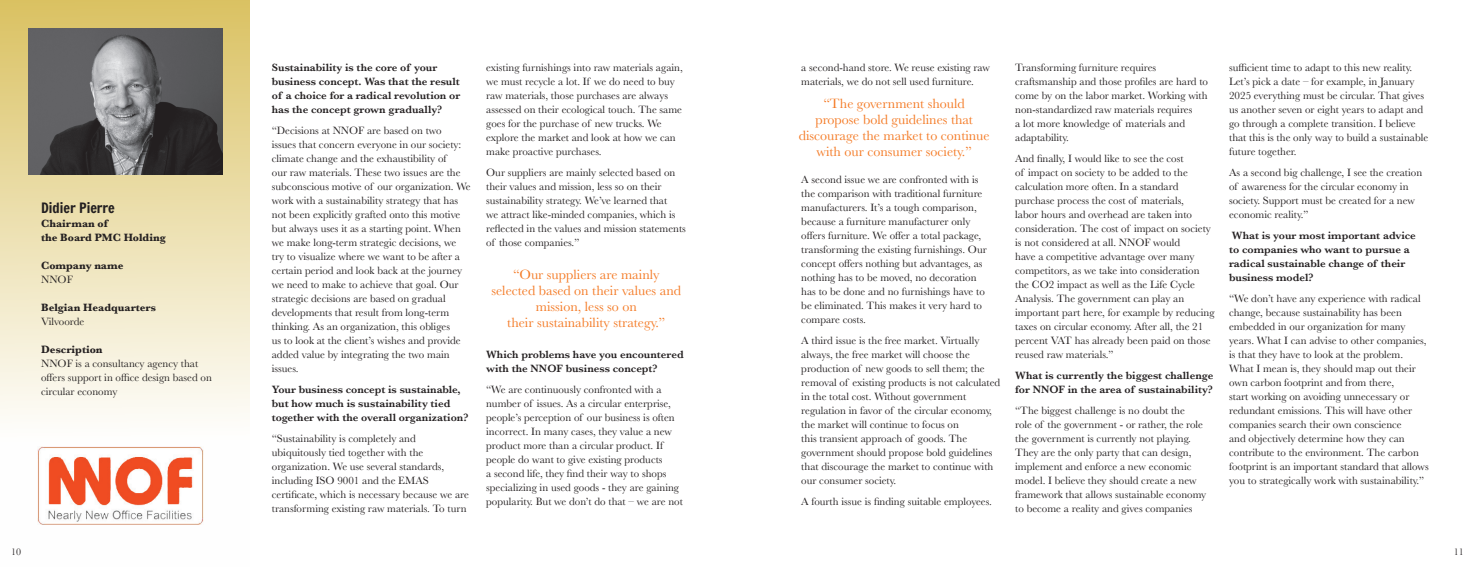
<style>
.page{position:relative;width:1475px;height:567px;background:#fff}
.page>*{position:absolute;margin:0;border:0;box-sizing:border-box;transform-origin:0 0}
.t1{font:14px/16px "Baskerville";color:#f47923;text-align:center}
.t2{font:14px "Francois One";color:#231f20}
.t3{font:11px/14px "Baskerville";color:#231f20}
.t4{font:600 11px/14px "Baskerville";color:#231f20}
.t5{font:700 11px/14px "Baskerville";color:#231f20}
.t6{font:10px "Baskerville";color:#231f20}
</style>
<div class="page">
<div style="left:0;top:0;width:249px;height:567px;background:linear-gradient(to bottom,#d7c067,#fff)"></div>
<img style="left:28px;top:28px;width:194px;height:146px">
<img style="left:38px;top:447px;width:165px;height:77px">
<p class="t2" style="left:41px;top:198px;width:75px">Didier Pierre</p>
<p class="t5" style="left:41px;top:217px;width:126px">Chairman of<br>the Board PMC Holding</p>
<p class="t5" style="left:41px;top:259px;width:84px">Company name</p>
<p class="t3" style="left:41px;top:273px;width:33px">NNOF</p>
<p class="t5" style="left:41px;top:301px;width:116px">Belgian Headquarters</p>
<p class="t3" style="left:41px;top:315px;width:45px">Vilvoorde</p>
<p class="t5" style="left:41px;top:343px;width:63px">Description</p>
<p class="t3" style="left:41px;top:357px;width:172px">NNOF is a consultancy agency that offers support in office design based on circular economy</p>
<p class="t4" style="left:272px;top:60px;width:190px">Sustainability is the core of your business concept. Was that the result of a choice for a radical revolution or has the concept grown gradually?</p>
<p class="t3" style="left:272px;top:123px;width:200px">“Decisions at NNOF are based on two<br>issues that concern everyone in our society: climate change and the exhaustibility of<br>our raw materials. These two issues are the subconscious motive of our organization. We work with a sustainability strategy that has not been explicitly grafted onto this motive but always uses it as a starting point. When we make long-term strategic decisions, we try to visualize where we want to be after a certain period and look back at the journey we need to make to achieve that goal. Our strategic decisions are based on gradual developments that result from long-term thinking. As an organization, this obliges<br>us to look at the client’s wishes and provide added value by integrating the two main issues.</p>
<p class="t4" style="left:272px;top:382px;width:198px">Your business concept is sustainable, but how much is sustainability tied together with the overall organization?</p>
<p class="t3" style="left:272px;top:431px;width:199px">“Sustainability is completely and ubiquitously tied together with the organization. We use several standards, including ISO 9001 and the EMAS certificate, which is necessary because we are transforming existing raw materials. To turn</p>
<p class="t3" style="left:486px;top:61px;width:198px">existing furnishings into raw materials again, we must recycle a lot. If we do need to buy raw materials, those purchases are always assessed on their ecological touch. The same goes for the purchase of new trucks. We explore the market and look at how we can make proactive purchases.</p>
<p class="t3" style="left:486px;top:166px;width:201px">Our suppliers are mainly selected based on their values and mission, less so on their sustainability strategy. We’ve learned that<br>we attract like-minded companies, which is reflected in the values and mission statements of those companies.”</p>
<p class="t1" style="left:491px;top:267px;width:191px">“Our suppliers are mainly selected based on their values and mission, less so on<br>their sustainability strategy.”</p>
<p class="t4" style="left:486px;top:347px;width:199px">Which problems have you encountered with the NNOF business concept?</p>
<p class="t3" style="left:486px;top:383px;width:198px">“We are continuously confronted with a number of issues. As a circular enterprise, people’s perception of our business is often incorrect. In many cases, they value a new product more than a circular product. If people do want to give existing products<br>a second life, they find their way to shops specializing in used goods - they are gaining popularity. But we don’t do that – we are not</p>
<p class="t3" style="left:801px;top:60px;width:190px">a second-hand store. We reuse existing raw materials, we do not sell used furniture.</p>
<p class="t1" style="left:798px;top:96px;width:192px">“The government should<br>propose bold guidelines that discourage the market to continue with our consumer society.”</p>
<p class="t3" style="left:801px;top:172px;width:187px">A second issue we are confronted with is the comparison with traditional furniture manufacturers. It’s a tough comparison, because a furniture manufacturer only offers furniture. We offer a total package, transforming the existing furnishings. Our concept offers nothing but advantages, as nothing has to be moved, no decoration has to be done and no furnishings have to be eliminated. This makes it very hard to compare costs.</p>
<p class="t3" style="left:801px;top:333px;width:200px">A third issue is the free market. Virtually always, the free market will choose the production of new goods to sell them; the removal of existing products is not calculated in the total cost. Without government regulation in favor of the circular economy, the market will continue to focus on<br>this transient approach of goods. The government should propose bold guidelines that discourage the market to continue with our consumer society.</p>
<p class="t3" style="left:801px;top:494px;width:192px">A fourth issue is finding suitable employees.</p>
<p class="t3" style="left:1015px;top:60px;width:194px">Transforming furniture requires craftsmanship and those profiles are hard to come by on the labor market. Working with non-standardized raw materials requires<br>a lot more knowledge of materials and adaptability.</p>
<p class="t3" style="left:1015px;top:152px;width:201px">And finally, I would like to see the cost<br>of impact on society to be added to the calculation more often. In a standard purchase process the cost of materials,<br>labor hours and overhead are taken into consideration. The cost of impact on society is not considered at all. NNOF would<br>have a competitive advantage over many competitors, as we take into consideration the CO2 impact as well as the Life Cycle Analysis. The government can play an important part here, for example by reducing taxes on circular economy. After all, the 21 percent VAT has already been paid on those reused raw materials.”</p>
<p class="t4" style="left:1015px;top:368px;width:199px">What is currently the biggest challenge for NNOF in the area of sustainability?</p>
<p class="t3" style="left:1015px;top:404px;width:192px">“The biggest challenge is no doubt the<br>role of the government - or rather, the role the government is currently not playing.<br>They are the only party that can design, implement and enforce a new economic model. I believe they should create a new framework that allows sustainable economy to become a reality and gives companies</p>
<p class="t3" style="left:1228px;top:61px;width:200px">sufficient time to adapt to this new reality.<br>Let’s pick a date – for example, in January 2025 everything must be circular. That gives us another seven or eight years to adapt and go through a complete transition. I believe that this is the only way to build a sustainable future together.</p>
<p class="t3" style="left:1228px;top:166px;width:194px">As a second big challenge, I see the creation of awareness for the circular economy in society. Support must be created for a new economic reality.”</p>
<p class="t4" style="left:1228px;top:228px;width:188px">What is your most important advice to companies who want to pursue a radical sustainable change of their business model?</p>
<p class="t3" style="left:1228px;top:292px;width:201px">“We don’t have any experience with radical change, because sustainability has been embedded in our organization for many years. What I can advise to other companies, is that they have to look at the problem.<br>What I mean is, they should map out their own carbon footprint and from there,<br>start working on avoiding unnecessary or redundant emissions. This will have other companies search their own conscience<br>and objectively determine how they can contribute to the environment. The carbon footprint is an important standard that allows you to strategically work with sustainability.”</p>
<p class="t6" style="left:11px;top:545px;width:11px">10</p>
<p class="t6" style="left:1453px;top:545px;width:11px">11</p>
</div>
